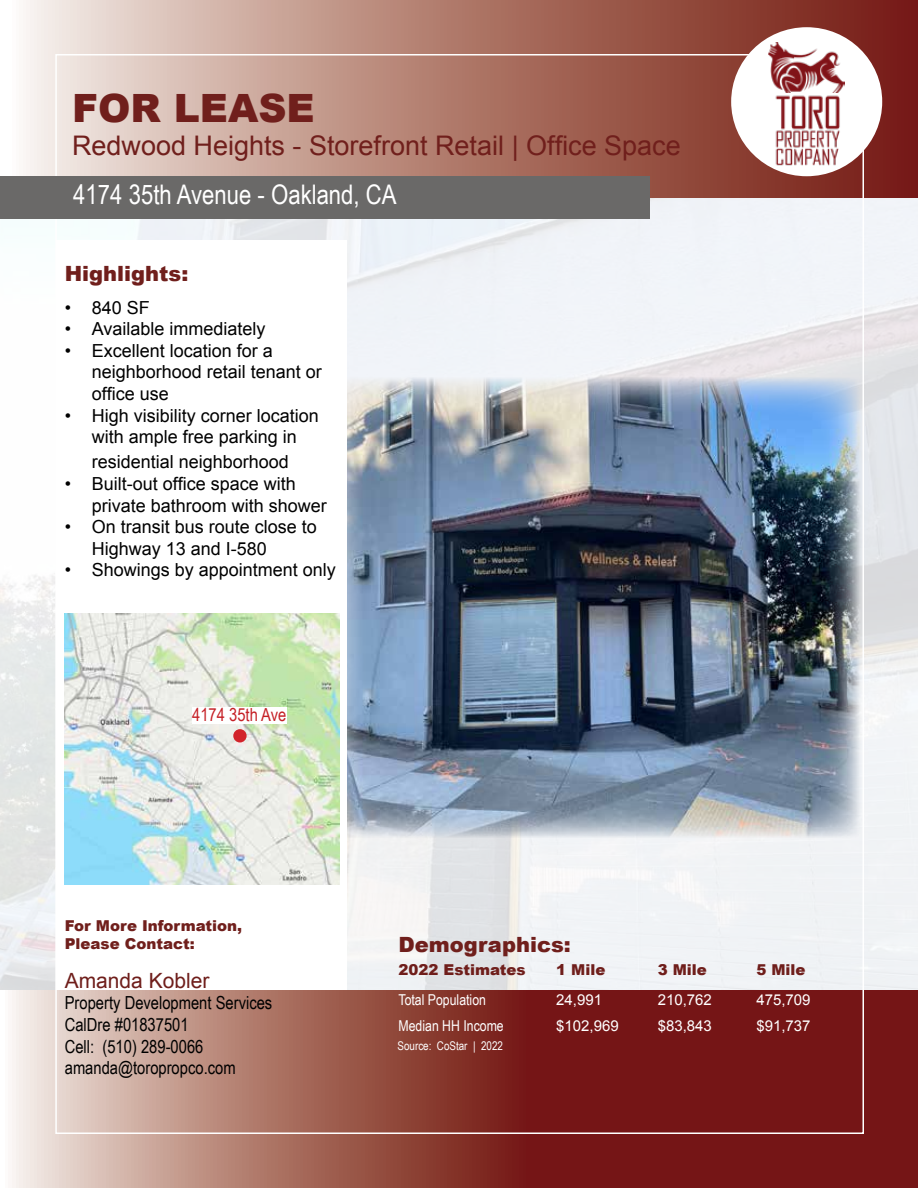
<style>
.page{position:relative;width:918px;height:1188px;background:#fff}
.page>*{position:absolute;margin:0;border:0;box-sizing:border-box;transform-origin:0 0}
.t1{font:900 39px "Arial";color:#701f1c}
.t2{font:27px "Arial";color:#701f1c}
.t3{font:27px "Arial Narrow";color:#fff}
.t4{font:900 21px "Arial";color:#701f1c}
.t5{font:21px "Arial";color:#6f1e1b}
.t6{font:18px/21.6px "Arial";color:#000}
.t7{font:18px/21.6px "Arial Narrow";color:#000}
.t8{font:18px "Arial Narrow";color:#c52026}
.t9{font:15px "Arial";color:#fff}
.t10{font:900 15px/18px "Arial";color:#701f1c}
.t11{font:15px "Arial Narrow";color:#fff}
.t12{font:900 15px "Arial";color:#6f1e1b}
.t13{font:12px "Arial Narrow";color:#fff}
</style>
<div class="page">
<img style="left:0;top:197px;width:918px;height:794px">
<img style="left:347px;top:378px;width:513px;height:459px">
<svg style="left:23px;top:0;width:895px;height:197px;background:#b58378"></svg>
<div style="left:56px;top:240px;width:291px;height:875px;background:#fff"></div>
<svg style="left:12px;top:991px;width:906px;height:197px;background:#97504a"></svg>
<img style="left:65px;top:614px;width:274px;height:271px">
<div style="left:233px;top:729px;width:14px;height:13px;background:#d2232a;border-radius:50%"></div>
<div style="left:192px;top:707px;width:95px;height:17px;background:#fff"></div>
<div style="left:731px;top:27px;width:151px;height:149px;background:#fff;border-radius:50%"></div>
<img style="left:769px;top:43px;width:75px;height:45px">
<img style="left:770px;top:88px;width:81px;height:87px">
<div style="left:0;top:176px;width:649px;height:42px;background:#6a6968"></div>
<h1 class="t1" style="left:72px;top:80px;width:244px">FOR LEASE</h1>
<h2 class="t2" style="left:72px;top:128px;width:610px">Redwood Heights - Storefront Retail | Office Space</h2>
<h2 class="t3" style="left:73px;top:175px;width:325px">4174 35th Avenue - Oakland, CA</h2>
<p class="t4" style="left:65px;top:258px;width:125px">Highlights:</p>
<p class="t6" style="left:65px;top:297px;width:87px">• 840 SF</p>
<p class="t6" style="left:65px;top:318px;width:202px">• Available immediately</p>
<p class="t6" style="left:92px;top:340px;width:232px;text-indent:-27px">• Excellent location for a neighborhood retail tenant or office use</p>
<p class="t6" style="left:65px;top:405px;width:256px;text-align:center">• High visibility corner location with ample free parking in</p>
<p class="t6" style="left:92px;top:452px;width:199px">residential neighborhood</p>
<p class="t6" style="left:92px;top:473px;width:237px;text-indent:-27px">• Built-out office space with private bathroom with shower</p>
<p class="t6" style="left:92px;top:516px;width:227px;text-indent:-27px">• On transit bus route close to<br>Highway 13 and I-580</p>
<p class="t6" style="left:65px;top:560px;width:273px">• Showings by appointment only</p>
<p class="t8" style="left:192px;top:701px;width:96px">4174 35th Ave</p>
<p class="t10" style="left:65px;top:917px;width:179px">For More Information,<br>Please Contact:</p>
<p class="t5" style="left:65px;top:967px;width:146px">Amanda Kobler</p>
<p class="t7" style="left:65px;top:992px;width:209px">Property Development Services<br>CalDre #01837501<br>Cell: (510) 289-0066 amanda@toropropco.com</p>
<p class="t4" style="left:399px;top:929px;width:174px">Demographics:</p>
<p class="t12" style="left:399px;top:959px;width:129px">2022 Estimates</p>
<p class="t12" style="left:556px;top:959px;width:51px">1 Mile</p>
<p class="t12" style="left:658px;top:959px;width:51px">3 Mile</p>
<p class="t12" style="left:756px;top:959px;width:51px">5 Mile</p>
<p class="t11" style="left:399px;top:989px;width:89px">Total Population</p>
<p class="t9" style="left:556px;top:990px;width:47px">24,991</p>
<p class="t9" style="left:658px;top:990px;width:56px">210,762</p>
<p class="t9" style="left:756px;top:990px;width:56px">475,709</p>
<p class="t11" style="left:399px;top:1015px;width:107px">Median HH Income</p>
<p class="t9" style="left:556px;top:1016px;width:64px">$102,969</p>
<p class="t9" style="left:658px;top:1016px;width:56px">$83,843</p>
<p class="t9" style="left:756px;top:1016px;width:56px">$91,737</p>
<p class="t13" style="left:398px;top:1037px;width:107px">Source: CoStar | 2022</p>
</div>
